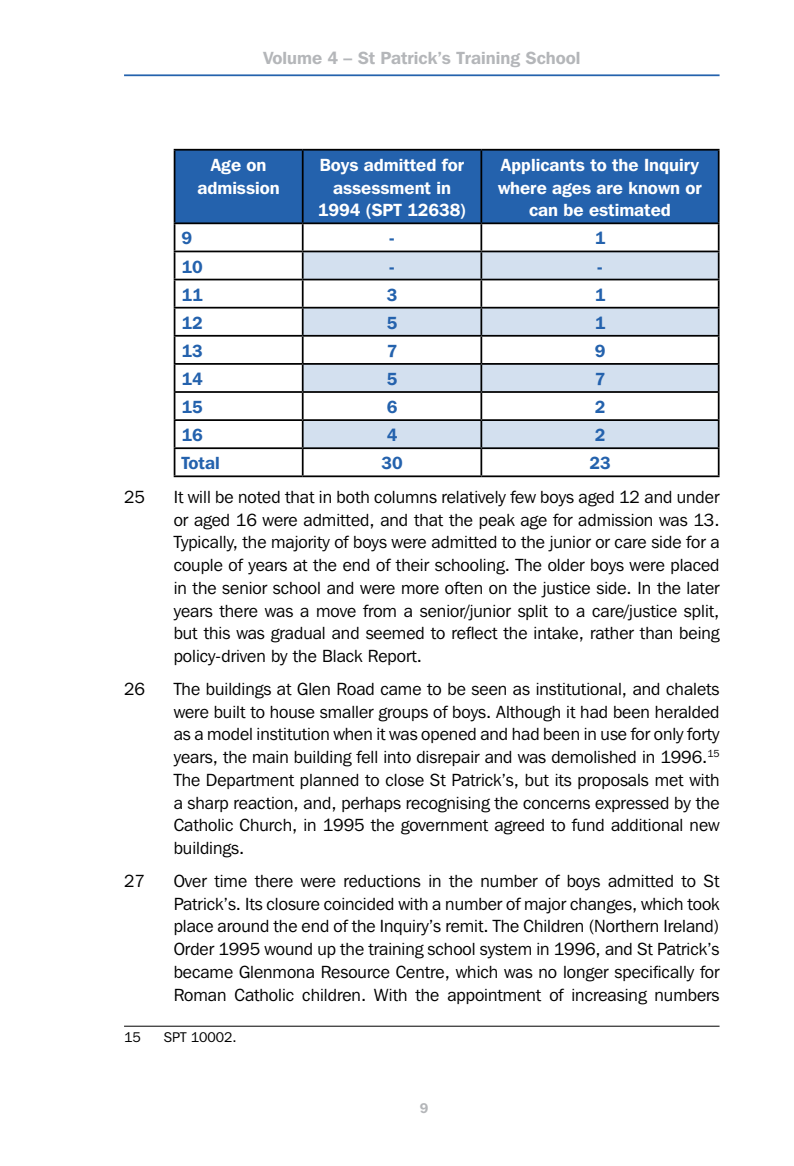
<style>
.page{position:relative;width:794px;height:1166px;background:#fff}
.page>*{position:absolute;margin:0;border:0;box-sizing:border-box;transform-origin:0 0}
.t1{font:17.5px/22.8px "Franklin Gothic IT Cby BT";color:#000;text-align:justify}
.t2{font:600 17.5px/22.8px "Franklin Gothic IT Cby BT";color:#fff;text-align:center}
.t3{font:600 17.5px "Franklin Gothic IT Cby BT";color:#2462ad}
.t4{font:600 17.5px "Franklin Gothic IT Cby BT";color:#b4b6b9}
.t5{font:14px "Franklin Gothic IT Cby BT";color:#000}
.t6{font:600 14px "Franklin Gothic IT Cby BT";color:#b4b6b9}
</style>
<div class="page">
<hr style="left:124px;top:74px;width:595px;height:2px;background:#2462ad">
<div style="left:175px;top:151px;width:543px;height:71px;background:#2462ad"></div>
<svg style="left:303px;top:252px;width:415px;height:195px;fill:#d3e0ef"></svg>
<hr style="left:174px;top:149px;width:129px;height:2px;background:#000">
<hr style="left:174px;top:151px;width:1px;height:71px;background:#000">
<hr style="left:303px;top:149px;width:178px;height:2px;background:#000">
<hr style="left:302px;top:151px;width:1px;height:71px;background:#000">
<hr style="left:481px;top:149px;width:238px;height:2px;background:#000">
<hr style="left:480px;top:151px;width:2px;height:71px;background:#000">
<hr style="left:718px;top:151px;width:1px;height:71px;background:#000">
<hr style="left:174px;top:222px;width:129px;height:2px;background:#000">
<hr style="left:303px;top:222px;width:178px;height:2px;background:#000">
<hr style="left:481px;top:222px;width:238px;height:2px;background:#000">
<hr style="left:480px;top:224px;width:2px;height:27px;background:#000">
<hr style="left:303px;top:251px;width:178px;height:1px;background:#000">
<hr style="left:481px;top:251px;width:238px;height:1px;background:#000">
<hr style="left:480px;top:252px;width:2px;height:27px;background:#000">
<hr style="left:303px;top:279px;width:178px;height:1px;background:#000">
<hr style="left:481px;top:279px;width:238px;height:1px;background:#000">
<hr style="left:480px;top:280px;width:2px;height:27px;background:#000">
<hr style="left:303px;top:307px;width:178px;height:1px;background:#000">
<hr style="left:481px;top:307px;width:238px;height:1px;background:#000">
<hr style="left:480px;top:308px;width:2px;height:27px;background:#000">
<hr style="left:303px;top:335px;width:178px;height:2px;background:#000">
<hr style="left:481px;top:335px;width:238px;height:2px;background:#000">
<hr style="left:480px;top:337px;width:2px;height:26px;background:#000">
<hr style="left:303px;top:363px;width:178px;height:2px;background:#000">
<hr style="left:481px;top:363px;width:238px;height:2px;background:#000">
<hr style="left:480px;top:365px;width:2px;height:26px;background:#000">
<hr style="left:303px;top:391px;width:178px;height:2px;background:#000">
<hr style="left:481px;top:391px;width:238px;height:2px;background:#000">
<hr style="left:480px;top:393px;width:2px;height:26px;background:#000">
<hr style="left:303px;top:419px;width:178px;height:2px;background:#000">
<hr style="left:481px;top:419px;width:238px;height:2px;background:#000">
<hr style="left:480px;top:421px;width:2px;height:26px;background:#000">
<hr style="left:303px;top:447px;width:178px;height:2px;background:#000">
<svg style="left:174px;top:223px;width:129px;height:252px"></svg>
<hr style="left:481px;top:447px;width:238px;height:2px;background:#000">
<hr style="left:480px;top:449px;width:2px;height:26px;background:#000">
<svg style="left:718px;top:224px;width:1px;height:251px"></svg>
<hr style="left:174px;top:475px;width:129px;height:2px;background:#000">
<hr style="left:303px;top:475px;width:178px;height:2px;background:#000">
<hr style="left:481px;top:475px;width:238px;height:2px;background:#000">
<hr style="left:124px;top:1026px;width:595px;height:1px;background:#000">
<p class="t4" style="left:263px;top:47px;width:319px">Volume 4 – St Patrick’s Training School</p>
<p class="t2" style="left:197px;top:153px;width:84px">Age on admission</p>
<p class="t2" style="left:318px;top:153px;width:150px">Boys admitted for assessment in<br>1994 (SPT 12638)</p>
<p class="t2" style="left:498px;top:153px;width:205px">Applicants to the Inquiry where ages are known or can be estimated</p>
<p class="t3" style="left:181px;top:227px;width:12px">9</p>
<p class="t3" style="left:389px;top:227px;width:8px">-</p>
<p class="t3" style="left:594px;top:227px;width:12px">1</p>
<p class="t3" style="left:181px;top:255px;width:23px">10</p>
<p class="t3" style="left:389px;top:255px;width:8px">-</p>
<p class="t3" style="left:597px;top:255px;width:8px">-</p>
<p class="t3" style="left:181px;top:283px;width:23px">11</p>
<p class="t3" style="left:387px;top:283px;width:12px">3</p>
<p class="t3" style="left:594px;top:283px;width:12px">1</p>
<p class="t3" style="left:181px;top:312px;width:23px">12</p>
<p class="t3" style="left:387px;top:312px;width:12px">5</p>
<p class="t3" style="left:594px;top:312px;width:12px">1</p>
<p class="t3" style="left:181px;top:340px;width:23px">13</p>
<p class="t3" style="left:387px;top:340px;width:12px">7</p>
<p class="t3" style="left:594px;top:340px;width:12px">9</p>
<p class="t3" style="left:181px;top:368px;width:23px">14</p>
<p class="t3" style="left:387px;top:368px;width:12px">5</p>
<p class="t3" style="left:594px;top:368px;width:12px">7</p>
<p class="t3" style="left:181px;top:396px;width:23px">15</p>
<p class="t3" style="left:387px;top:396px;width:12px">6</p>
<p class="t3" style="left:594px;top:396px;width:12px">2</p>
<p class="t3" style="left:181px;top:424px;width:23px">16</p>
<p class="t3" style="left:387px;top:424px;width:12px">4</p>
<p class="t3" style="left:594px;top:424px;width:12px">2</p>
<p class="t3" style="left:181px;top:452px;width:40px">Total</p>
<p class="t3" style="left:381px;top:452px;width:23px">30</p>
<p class="t3" style="left:589px;top:452px;width:23px">23</p>
<p class="t1" style="left:124px;top:485px;width:22px">25</p>
<p class="t1" style="left:174px;top:485px;width:547px">It will be noted that in both columns relatively few boys aged 12 and under or aged 16 were admitted, and that the peak age for admission was 13.<br>Typically, the majority of boys were admitted to the junior or care side for a couple of years at the end of their schooling. The older boys were placed in the senior school and were more often on the justice side. In the later years there was a move from a senior/junior split to a care/justice split, but this was gradual and seemed to reflect the intake, rather than being policy-driven by the Black Report.</p>
<p class="t1" style="left:124px;top:677px;width:22px">26</p>
<p class="t1" style="left:174px;top:677px;width:547px">The buildings at Glen Road came to be seen as institutional, and chalets were built to house smaller groups of boys. Although it had been heralded as a model institution when it was opened and had been in use for only forty years, the main building fell into disrepair and was demolished in 1996.<sup>15<br></sup>The Department planned to close St Patrick’s, but its proposals met with a sharp reaction, and, perhaps recognising the concerns expressed by the Catholic Church, in 1995 the government agreed to fund additional new buildings.</p>
<p class="t1" style="left:124px;top:869px;width:22px">27</p>
<p class="t1" style="left:174px;top:869px;width:547px">Over time there were reductions in the number of boys admitted to St Patrick’s. Its closure coincided with a number of major changes, which took place around the end of the Inquiry’s remit. The Children (Northern Ireland)<br>Order 1995 wound up the training school system in 1996, and St Patrick’s became Glenmona Resource Centre, which was no longer specifically for Roman Catholic children. With the appointment of increasing numbers</p>
<p class="t5" style="left:124px;top:1028px;width:18px">15</p>
<p class="t5" style="left:164px;top:1028px;width:74px">SPT 10002.</p>
<p class="t6" style="left:420px;top:1099px;width:10px">9</p>
</div>
